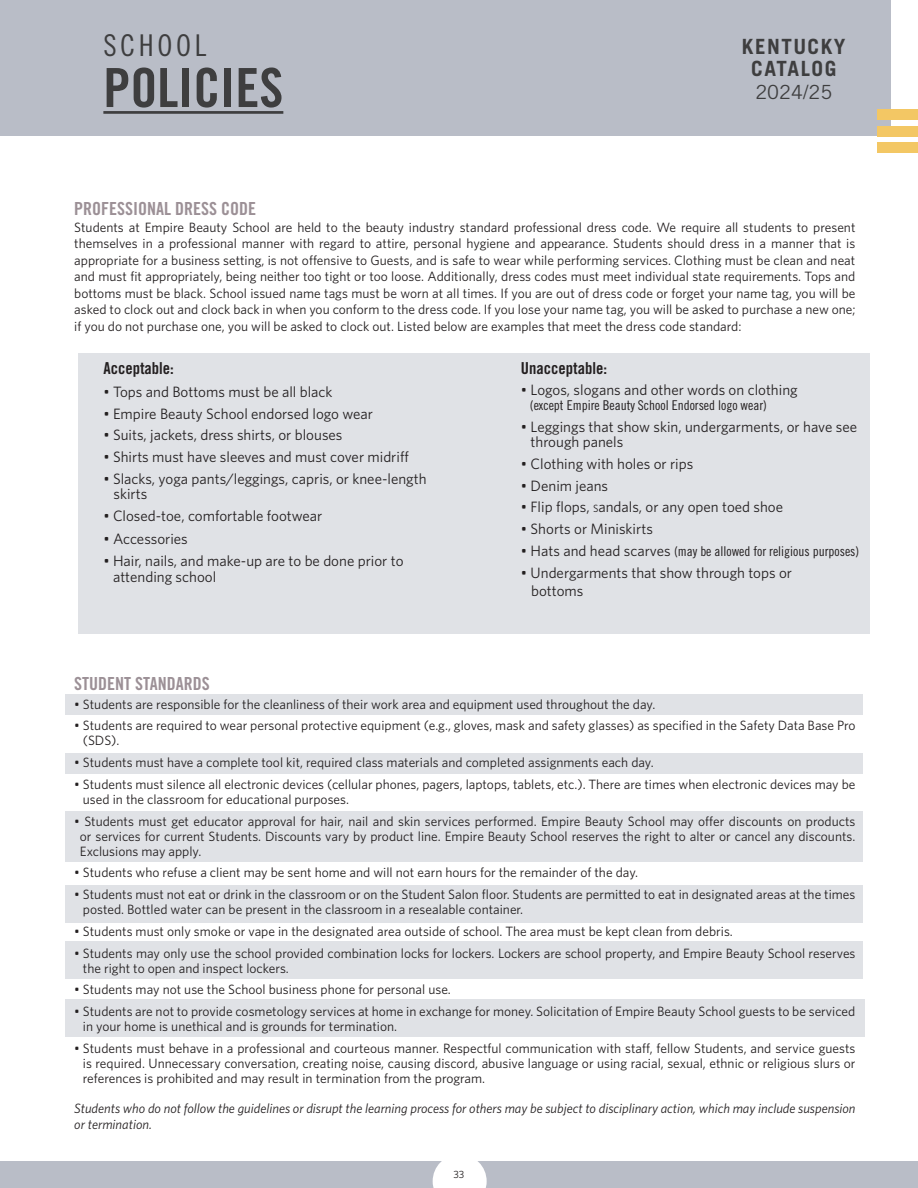
<style>
.page{position:relative;width:918px;height:1188px;background:#fff}
.page>*{position:absolute;margin:0;border:0;box-sizing:border-box;transform-origin:0 0}
.page_headline{font:54px "Trade Gothic LT Std Bd Cn 20";color:#3e3e3f}
.page_headline-2{font:30px "Trade Gothic LT Std Cn 18";letter-spacing:.12em;color:#3e3e3f}
.t1{font:700 21px/22.5px "Trade Gothic LT Std";letter-spacing:.07em;color:#3e3e3f;text-align:center}
.t2{font:19.5px "Trade Gothic LT Std";color:#3e3e3f}
.body_copy{font:18px "Trade Gothic LT Std Bd Cn 20";color:#9c9096}
.body_copy-2{font:16.5px "Trade Gothic LT Std Bd Cn 20";color:#231f20}
.body_copy-3{font:15px/15px "Whitney";color:#231f20}
.body_copy-4{font:13.5px/15px "Whitney";color:#231f20}
.body_copy-5{font:italic 13.5px/16.5px "Whitney";color:#231f20}
.body_copy-6{font:13.5px "Trade Gothic LT Std Cn 18";color:#231f20}
.t3{font:10.5px "Whitney";color:#231f20}
.s1{font-size:10.5px}
.s2{font-family:"Whitney";font-size:15px}
</style>
<div class="page">
<div style="left:0;top:1161px;width:918px;height:27px;background:#b9bdc7"></div>
<svg style="left:433px;top:1161px;width:54px;height:27px"></svg>
<div style="left:0;top:0;width:891px;height:136px;background:#b9bdc7"></div>
<div style="left:878px;top:126px;width:40px;height:10px;background:#f3c764"></div>
<div style="left:878px;top:109px;width:40px;height:11px;background:#f3c764"></div>
<div style="left:878px;top:143px;width:40px;height:10px;background:#f3c764"></div>
<hr style="left:103px;top:111px;width:180px;height:3px;background:#3e3e3f">
<div style="left:78px;top:354px;width:792px;height:280px;background:#e0e2e6"></div>
<div style="left:66px;top:885px;width:797px;height:37px;background:#e0e2e6"></div>
<div style="left:66px;top:941px;width:797px;height:37px;background:#e0e2e6"></div>
<div style="left:66px;top:999px;width:799px;height:38px;background:#e0e2e6"></div>
<div style="left:66px;top:694px;width:797px;height:21px;background:#e0e2e6"></div>
<div style="left:66px;top:753px;width:797px;height:21px;background:#e0e2e6"></div>
<div style="left:66px;top:811px;width:797px;height:50px;background:#e0e2e6"></div>
<p class="page_headline-2" style="left:103px;top:28px;width:104px">SCHOOL</p>
<p class="page_headline" style="left:103px;top:55px;width:181px">POLICIES</p>
<h3 class="t1" style="left:742px;top:35px;width:105px">KENTUCKY<br>CATALOG</h3>
<h3 class="t2" style="left:755px;top:80px;width:78px">2024/25</h3>
<p class="body_copy" style="left:74px;top:198px;width:183px">PROFESSIONAL DRESS CODE</p>
<p class="body_copy-4" style="left:74px;top:219px;width:783px;line-height:16.5px;text-align:justify">Students at Empire Beauty School are held to the beauty industry standard professional dress code. We require all students to present themselves in a professional manner with regard to attire, personal hygiene and appearance. Students should dress in a manner that is appropriate for a business setting, is not offensive to Guests, and is safe to wear while performing services. Clothing must be clean and neat and must fit appropriately, being neither too tight or too loose. Additionally, dress codes must meet individual state requirements. Tops and bottoms must be black. School issued name tags must be worn at all times. If you are out of dress code or forget your name tag, you will be asked to clock out and clock back in when you conform to the dress code. If you lose your name tag, you will be asked to purchase a new one; if you do not purchase one, you will be asked to clock out. Listed below are examples that meet the dress code standard:</p>
<p class="body_copy-2" style="left:103px;top:358px;width:72px">Acceptable:</p>
<p class="body_copy-3" style="left:103px;top:384px;width:231px">• Tops and Bottoms must be all black</p>
<p class="body_copy-3" style="left:103px;top:406px;width:271px">• Empire Beauty School endorsed logo wear</p>
<p class="body_copy-3" style="left:103px;top:427px;width:241px">• Suits, jackets, dress shirts, or blouses</p>
<p class="body_copy-3" style="left:103px;top:449px;width:307px">• Shirts must have sleeves and must cover midriff</p>
<p class="body_copy-3" style="left:114px;top:471px;width:315px;text-indent:-10px">• Slacks, yoga pants/leggings, capris, or knee-length skirts</p>
<p class="body_copy-3" style="left:103px;top:508px;width:221px">• Closed-toe, comfortable footwear</p>
<p class="body_copy-3" style="left:103px;top:531px;width:86px">• Accessories</p>
<p class="body_copy-3" style="left:113px;top:552px;width:292px;line-height:16.5px;text-indent:-10px">• Hair, nails, and make-up are to be done prior to attending school</p>
<p class="body_copy-2" style="left:521px;top:358px;width:88px">Unacceptable:</p>
<p class="body_copy-3" style="left:521px;top:382px;width:278px">• Logos, slogans and other words on clothing</p>
<p class="body_copy-6" style="left:530px;top:398px;width:238px">(except Empire Beauty School Endorsed logo wear)</p>
<p class="body_copy-3" style="left:531px;top:419px;width:328px;text-indent:-10px">• Leggings that show skin, undergarments, or have see through panels</p>
<p class="body_copy-3" style="left:521px;top:456px;width:174px">• Clothing with holes or rips</p>
<p class="body_copy-3" style="left:521px;top:478px;width:89px">• Denim jeans</p>
<p class="body_copy-3" style="left:521px;top:499px;width:264px">• Flip flops, <span class="s1">s</span>andals, or any open toed shoe</p>
<p class="body_copy-3" style="left:521px;top:521px;width:133px">• Shorts or Miniskirts</p>
<p class="body_copy-6" style="left:521px;top:543px;width:340px"><span class="s2">• Hats and head scarves</span> (may be allowed for religious purposes)</p>
<p class="body_copy-3" style="left:521px;top:565px;width:273px">• Undergarments that show through tops or</p>
<p class="body_copy-3" style="left:531px;top:583px;width:54px">bottoms</p>
<p class="body_copy" style="left:74px;top:673px;width:137px">STUDENT STANDARDS</p>
<p class="body_copy-4" style="left:74px;top:696px;width:583px">• Students are responsible for the cleanliness of their work area and equipment used throughout the day.</p>
<p class="body_copy-4" style="left:83px;top:718px;width:774px;text-indent:-9px">• Students are required to wear personal protective equipment (e.g., gloves, mask and safety glasses) as specified in the Safety Data Base Pro (SDS).</p>
<p class="body_copy-4" style="left:74px;top:754px;width:581px">• Students must have a complete tool kit, required class materials and completed assignments each day.</p>
<p class="body_copy-4" style="left:83px;top:776px;width:774px;text-indent:-9px">• Students must silence all electronic devices (cellular phones, pagers, laptops, tablets, etc.). There are times when electronic devices may be used in the classroom for educational purposes.</p>
<p class="body_copy-4" style="left:80px;top:813px;width:777px;text-align:justify;text-indent:-6px">• Students must get educator approval for hair, nail and skin services performed. Empire Beauty School may offer discounts on products or services for current Students. Discounts vary by product line. Empire Beauty School reserves the right to alter or cancel any discounts.<br>Exclusions may apply.</p>
<p class="body_copy-4" style="left:74px;top:865px;width:566px">• Students who refuse a client may be sent home and will not earn hours for the remainder of the day.</p>
<p class="body_copy-4" style="left:83px;top:886px;width:774px;text-indent:-9px">• Students must not eat or drink in the classroom or on the Student Salon floor. Students are permitted to eat in designated areas at the times posted. Bottled water can be present in the classroom in a resealable container.</p>
<p class="body_copy-4" style="left:74px;top:923px;width:660px">• Students must only smoke or vape in the designated area outside of school. The area must be kept clean from debris.</p>
<p class="body_copy-4" style="left:83px;top:945px;width:774px;text-indent:-9px">• Students may only use the school provided combination locks for lockers. Lockers are school property, and Empire Beauty School reserves the right to open and inspect lockers.</p>
<p class="body_copy-4" style="left:74px;top:982px;width:378px">• Students may not use the School business phone for personal use.</p>
<p class="body_copy-4" style="left:83px;top:1003px;width:774px;text-indent:-9px">• Students are not to provide cosmetology services at home in exchange for money. Solicitation of Empire Beauty School guests to be serviced in your home is unethical and is grounds for termination.</p>
<p class="body_copy-4" style="left:83px;top:1040px;width:774px;text-align:justify;text-indent:-9px">• Students must behave in a professional and courteous manner. Respectful communication with staff, fellow Students, and service guests is required. Unnecessary conversation, creating noise, causing discord, abusive language or using racial, sexual, ethnic or religious slurs or references is prohibited and may result in termination from the program.</p>
<p class="body_copy-5" style="left:74px;top:1099px;width:783px">Students who do not follow the guidelines or disrupt the learning process for others may be subject to disciplinary action, which may include suspension or termination.</p>
<p class="t3" style="left:454px;top:1167px;width:12px">33</p>
</div>
